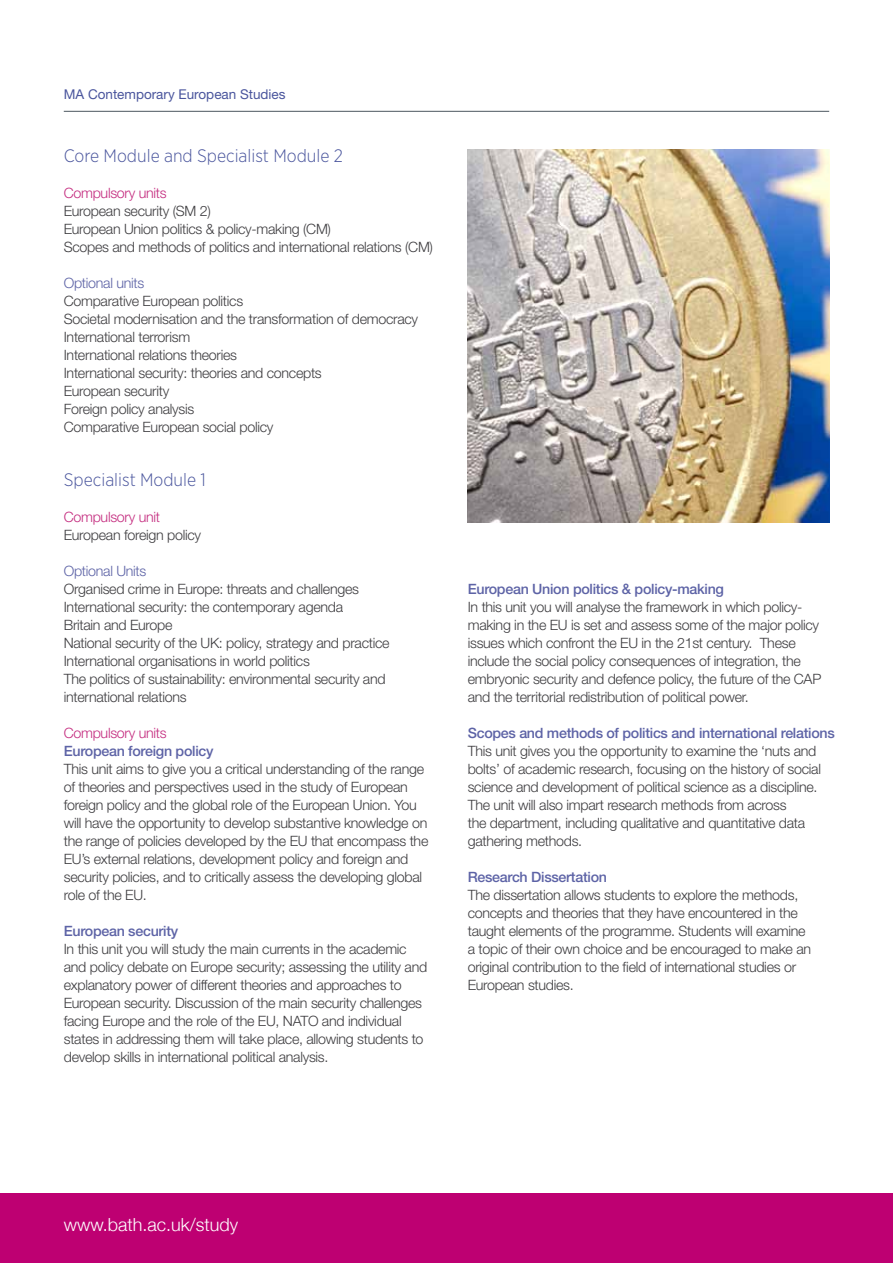
<style>
.page{position:relative;width:893px;height:1263px;background:#fff}
.page>*{position:absolute;margin:0;border:0;box-sizing:border-box;transform-origin:0 0}
.t1{font:300 18px "Gotham Narrow";color:#4a559d}
.t2{font:300 18px "Helvetica Neue";color:#fff}
.t3{font:300 14.25px/18px "Helvetica Neue LT Std";letter-spacing:-.02em;color:#3e3d40}
.t4{font:500 14.25px "Helvetica Neue LT Std";letter-spacing:-.02em;color:#5d63a6}
.t5{font:300 14.25px "Helvetica Neue LT Std";letter-spacing:-.02em;color:#c42c7f}
.t6{font:300 14.25px "Helvetica Neue LT Std";letter-spacing:-.02em;color:#5d63a6}
.t7{font:13.5px "Helvetica Neue LT Std";color:#4a559d}
</style>
<div class="page">
<div style="left:0;top:1194px;width:893px;height:69px;background:#be0072"></div>
<hr style="left:64px;top:111px;width:765px;height:1px;background:#4b575f">
<img style="left:468px;top:149px;width:361px;height:373px">
<p class="t7" style="left:64px;top:86px;width:223px">MA Contemporary European Studies</p>
<p class="t1" style="left:64px;top:145px;width:281px">Core Module and Specialist Module 2</p>
<p class="t5" style="left:64px;top:184px;width:104px">Compulsory units</p>
<p class="t3" style="left:64px;top:202px;width:371px">European security (SM 2)<br>European Union politics &amp; policy-making (CM)<br>Scopes and methods of politics and international relations (CM)</p>
<p class="t6" style="left:64px;top:274px;width:82px">Optional units</p>
<p class="t3" style="left:64px;top:292px;width:356px">Comparative European politics<br>Societal modernisation and the transformation of democracy International terrorism<br>International relations theories<br>International security: theories and concepts<br>European security<br>Foreign policy analysis<br>Comparative European social policy</p>
<p class="t1" style="left:64px;top:469px;width:144px">Specialist Module 1</p>
<p class="t5" style="left:64px;top:508px;width:98px">Compulsory unit</p>
<p class="t3" style="left:64px;top:526px;width:139px">European foreign policy</p>
<p class="t6" style="left:64px;top:562px;width:84px">Optional Units</p>
<p class="t3" style="left:64px;top:580px;width:327px">Organised crime in Europe: threats and challenges International security: the contemporary agenda<br>Britain and Europe<br>National security of the UK: policy, strategy and practice International organisations in world politics<br>The politics of sustainability: environmental security and international relations</p>
<p class="t5" style="left:64px;top:724px;width:104px">Compulsory units</p>
<p class="t4" style="left:64px;top:742px;width:151px">European foreign policy</p>
<p class="t3" style="left:64px;top:760px;width:366px">This unit aims to give you a critical understanding of the range of theories and perspectives used in the study of European foreign policy and the global role of the European Union. You will have the opportunity to develop substantive knowledge on the range of policies developed by the EU that encompass the EU’s external relations, development policy and foreign and security policies, and to critically assess the developing global role of the EU.</p>
<p class="t4" style="left:64px;top:922px;width:116px">European security</p>
<p class="t3" style="left:64px;top:940px;width:365px">In this unit you will study the main currents in the academic and policy debate on Europe security; assessing the utility and explanatory power of different theories and approaches to European security. Discussion of the main security challenges facing Europe and the role of the EU, NATO and individual states in addressing them will take place, allowing students to develop skills in international political analysis.</p>
<p class="t4" style="left:468px;top:580px;width:258px">European Union politics &amp; policy-making</p>
<p class="t3" style="left:468px;top:598px;width:355px">In this unit you will analyse the framework in which policy&shy;making in the EU is set and assess some of the major policy issues which confront the EU in the 21st century. These include the social policy consequences of integration, the embryonic security and defence policy, the future of the CAP and the territorial redistribution of political power.</p>
<p class="t4" style="left:468px;top:724px;width:369px">Scopes and methods of politics and international relations</p>
<p class="t3" style="left:468px;top:742px;width:355px">This unit gives you the opportunity to examine the ‘nuts and bolts’ of academic research, focusing on the history of social science and development of political science as a discipline.<br>The unit will also impart research methods from across<br>the department, including qualitative and quantitative data gathering methods.</p>
<p class="t4" style="left:468px;top:868px;width:141px">Research Dissertation</p>
<p class="t3" style="left:468px;top:886px;width:345px">The dissertation allows students to explore the methods, concepts and theories that they have encountered in the taught elements of the programme. Students will examine a topic of their own choice and be encouraged to make an original contribution to the field of international studies or European studies.</p>
<p class="t2" style="left:64px;top:1214px;width:176px">www.bath.ac.uk/study</p>
</div>
